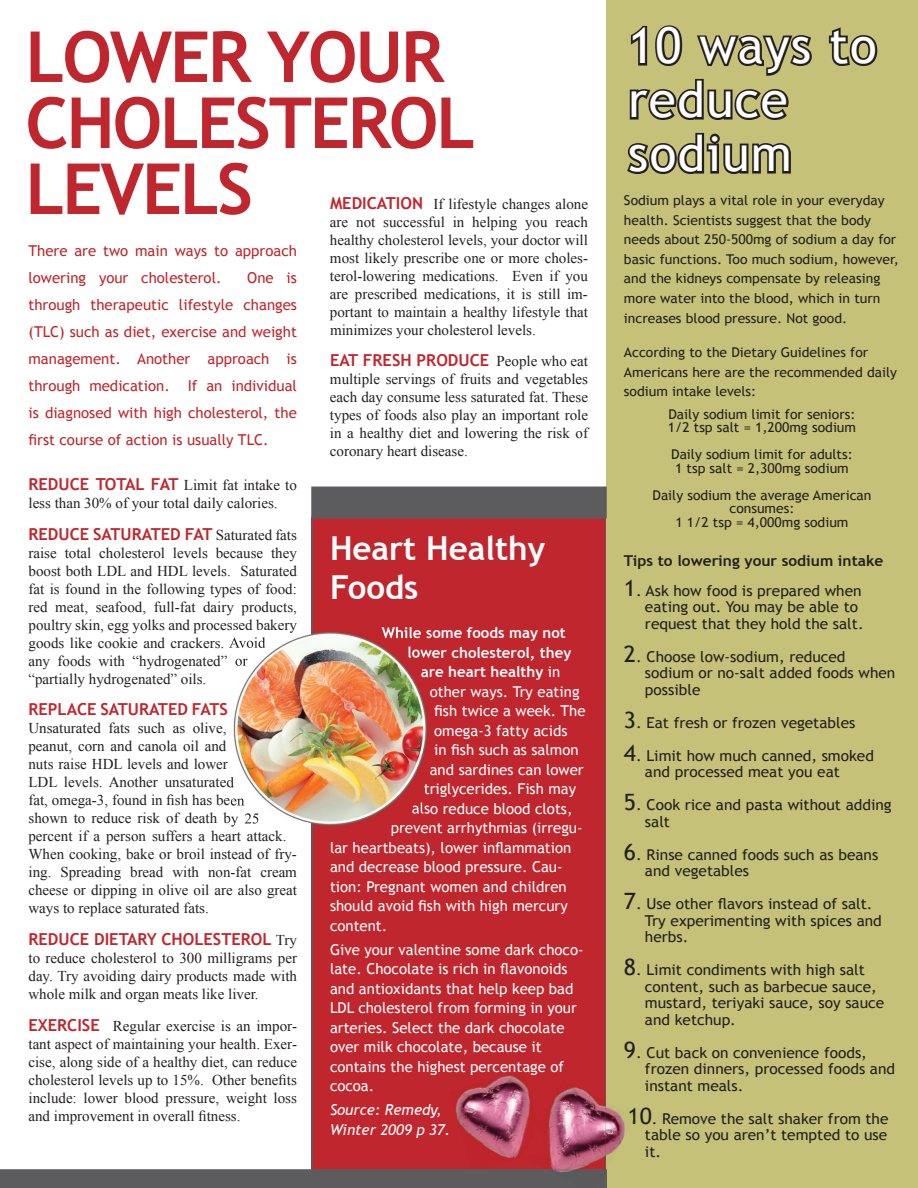
<style>
.page{position:relative;width:918px;height:1188px;background:#fff}
.page>*{position:absolute;margin:0;border:0;box-sizing:border-box;transform-origin:0 0}
.t1{font:700 70.5px/66px "Trebuchet MS";letter-spacing:-.03em;color:#c0262d}
.t2{font:49.5px/54px "Trebuchet MS";letter-spacing:.03em;color:#fff}
.t3{font:700 33px/39.6px "Trebuchet MS";color:#fff}
.t4{font:700 16.5px "Trebuchet MS";color:#c0262d}
.t5{font:15px/18px "Times New Roman";color:#231f20;text-align:justify}
.t6{font:15px/16.5px "Trebuchet MS";color:#231f20}
.t7{font:15px/19.5px "Trebuchet MS";color:#fff}
.t8{font:15px/27px "Trebuchet MS";color:#c0262d}
.t9{font:700 15px "Trebuchet MS";color:#fff}
.t10{font:700 15px "Trebuchet MS";color:#231f20}
.t11{font:italic 15px/19.5px "Trebuchet MS";color:#fff}
.t12{font:13.5px/19.5px "Trebuchet MS";color:#231f20}
.s1{font-family:"Trebuchet MS";font-weight:700;font-size:16.5px;color:#c0262d}
.s2{font-family:"Times New Roman";font-weight:400;font-size:15px;color:#231f20}
.s3{font-weight:400}
.s4{font-size:22.5px}
</style>
<div class="page">
<div style="left:311px;top:518px;width:295px;height:651px;background:#c0262d"></div>
<div style="left:606px;top:0;width:312px;height:1188px;background:#c5c178"></div>
<svg style="left:828px;top:27px;width:50px;height:39px"></svg>
<svg style="left:629px;top:25px;width:183px;height:95px"></svg>
<svg style="left:627px;top:133px;width:164px;height:41px"></svg>
<img style="left:233px;top:630px;width:196px;height:197px">
<img style="left:233px;top:630px;width:64px;height:3px">
<img style="left:231px;top:637px;width:34px;height:14px">
<img style="left:233px;top:655px;width:15px;height:14px">
<svg style="left:231px;top:777px;width:3px;height:11px"></svg>
<img style="left:231px;top:795px;width:13px;height:14px">
<img style="left:231px;top:813px;width:28px;height:14px">
<img style="left:382px;top:630px;width:47px;height:11px">
<img style="left:409px;top:646px;width:20px;height:15px">
<img style="left:421px;top:666px;width:8px;height:14px">
<img style="left:424px;top:783px;width:5px;height:14px">
<img style="left:412px;top:803px;width:17px;height:13px">
<img style="left:392px;top:822px;width:37px;height:5px">
<div style="left:312px;top:487px;width:294px;height:31px;background:#5c5c5f"></div>
<img style="left:539px;top:1079px;width:66px;height:90px">
<img style="left:605px;top:1101px;width:1px;height:68px">
<img style="left:606px;top:1106px;width:20px;height:50px">
<img style="left:449px;top:1075px;width:90px;height:94px">
<img style="left:510px;top:1071px;width:15px;height:4px">
<div style="left:0;top:1169px;width:607px;height:19px;background:#5c5c5f"></div>
<img style="left:522px;top:1125px;width:24px;height:33px">
<h1 class="t1" style="left:25px;top:24px;width:451px">LOWER YOUR<br>CHOLESTEROL<br>LEVELS</h1>
<p class="t8" style="left:28px;top:237px;width:270px">There are two main ways to approach lowering your cholesterol.</p>
<p class="t5" style="left:330px;top:194px;width:260px"><span class="s1">MEDICATION</span> If lifestyle changes alone are not successful in helping you reach healthy cholesterol levels, your doctor will most likely prescribe one or more choles&shy;terol-lowering medications. Even if you are prescribed medications, it is still im&shy;portant to maintain a healthy lifestyle that minimizes your cholesterol levels.</p>
<p class="t4" style="left:330px;top:350px;width:260px">EAT FRESH PRODUCE <span class="s2">People who eat</span></p>
<p class="t5" style="left:330px;top:370px;width:260px">multiple servings of fruits and vegetables each day consume less saturated fat. These types of foods also play an important role in a healthy diet and lowering the risk of coronary heart disease.</p>
<p class="t8" style="left:28px;top:264px;width:270px;text-align:justify;text-indent:219px">One is through therapeutic lifestyle changes (TLC) such as diet, exercise and weight management. Another approach is through medication. If an individual is diagnosed with high cholesterol, the first course of action is usually TLC.</p>
<p class="t5" style="left:28px;top:476px;width:270px"><span class="s1">REDUCE TOTAL FAT</span> Limit fat intake to less than 30% of your total daily calories.</p>
<p class="t4" style="left:28px;top:523px;width:270px">REDUCE SATURATED FAT <span class="s2">Saturated fats</span></p>
<p class="t5" style="left:28px;top:543px;width:270px;text-align:left">raise total cholesterol levels because they boost both LDL and HDL levels. Saturated fat is found in the following types of food: red meat, seafood, full-fat dairy products, poultry skin, egg yolks and processed bakery goods like cookie and crackers. Avoid<br>any foods with “hydrogenated” or “partially hydrogenated” oils.</p>
<p class="t4" style="left:28px;top:699px;width:201px">REPLACE SATURATED FATS</p>
<p class="t5" style="left:28px;top:719px;width:270px;text-align:left">Unsaturated fats such as olive,<br>peanut, corn and canola oil and<br>nuts raise HDL levels and lower<br>LDL levels. Another unsaturated<br>fat, omega-3, found in fish has been<br>shown to reduce risk of death by 25 percent if a person suffers a heart attack.<br>When cooking, bake or broil instead of fry&shy;ing. Spreading bread with non-fat cream cheese or dipping in olive oil are also great ways to replace saturated fats.</p>
<p class="t4" style="left:28px;top:929px;width:270px">REDUCE DIETARY CHOLESTEROL <span class="s2">Try</span></p>
<p class="t5" style="left:29px;top:949px;width:270px">to reduce cholesterol to 300 milligrams per day. Try avoiding dairy products made with whole milk and organ meats like liver.</p>
<p class="t5" style="left:28px;top:1017px;width:270px"><span class="s1">EXERCISE</span> Regular exercise is an impor&shy;tant aspect of maintaining your health. Exer&shy;cise, along side of a healthy diet, can reduce cholesterol levels up to 15%. Other benefits include: lower blood pressure, weight loss and improvement in overall fitness.</p>
<h3 class="t3" style="left:330px;top:528px;width:217px">Heart Healthy<br>Foods</h3>
<p class="t9" style="left:382px;top:623px;width:186px">While some foods may not</p>
<p class="t9" style="left:407px;top:643px;width:166px">lower cholesterol, they</p>
<p class="t9" style="left:421px;top:662px;width:141px">are heart healthy <span class="s3">in</span></p>
<p class="t7" style="left:430px;top:682px;width:151px">other ways. Try eating</p>
<p class="t7" style="left:434px;top:701px;width:153px">fish twice a week. The</p>
<p class="t7" style="left:434px;top:721px;width:135px">omega-3 fatty acids</p>
<p class="t7" style="left:434px;top:740px;width:146px">in fish such as salmon</p>
<p class="t7" style="left:430px;top:760px;width:155px">and sardines can lower</p>
<p class="t7" style="left:424px;top:779px;width:154px">triglycerides. Fish may</p>
<p class="t7" style="left:412px;top:799px;width:162px">also reduce blood clots,</p>
<p class="t7" style="left:391px;top:818px;width:193px">prevent arrhythmias (irregu-</p>
<p class="t7" style="left:330px;top:838px;width:243px">lar heartbeats), lower inflammation</p>
<p class="t7" style="left:330px;top:857px;width:234px">and decrease blood pressure. Cau-</p>
<p class="t7" style="left:330px;top:877px;width:238px">tion: Pregnant women and children</p>
<p class="t7" style="left:330px;top:896px;width:239px">should avoid fish with high mercury</p>
<p class="t7" style="left:330px;top:916px;width:59px">content.</p>
<p class="t7" style="left:330px;top:940px;width:255px">Give your valentine some dark choco&shy;late. Chocolate is rich in flavonoids and antioxidants that help keep bad<br>LDL cholesterol from forming in your arteries. Select the dark chocolate over milk chocolate, because it contains the highest percentage of cocoa.</p>
<p class="t11" style="left:330px;top:1100px;width:122px">Source: Remedy,<br>Winter 2009 p 37.</p>
<h2 class="t2" style="left:628px;top:20px;width:250px">10 ways to reduce sodium</h2>
<p class="t12" style="left:624px;top:191px;width:276px">Sodium plays a vital role in your everyday health. Scientists suggest that the body needs about 250-500mg of sodium a day for basic functions. Too much sodium, however, and the kidneys compensate by releasing more water into the blood, which in turn increases blood pressure. Not good.</p>
<p class="t12" style="left:624px;top:343px;width:275px">According to the Dietary Guidelines for<br>Americans here are the recommended daily sodium intake levels:</p>
<p class="t12" style="left:668px;top:407px;width:190px;line-height:13.5px">Daily sodium limit for seniors:<br>1/2 tsp salt = 1,200mg sodium</p>
<p class="t12" style="left:671px;top:448px;width:183px;line-height:13.5px">Daily sodium limit for adults:<br>1 tsp salt = 2,300mg sodium</p>
<p class="t12" style="left:652px;top:488px;width:221px;line-height:13.5px;text-align:center">Daily sodium the average American consumes:<br>1 1/2 tsp = 4,000mg sodium</p>
<p class="t10" style="left:624px;top:551px;width:261px">Tips to lowering your sodium intake</p>
<p class="t6" style="left:645px;top:582px;width:220px;text-indent:-21px"><span class="s4">1</span>. Ask how food is prepared when eating out. You may be able to request that they hold the salt.</p>
<p class="t6" style="left:645px;top:648px;width:252px;text-indent:-21px"><span class="s4">2</span>. Choose low-sodium, reduced sodium or no-salt added foods when possible</p>
<p class="t6" style="left:624px;top:714px;width:233px"><span class="s4">3</span>. Eat fresh or frozen vegetables</p>
<p class="t6" style="left:645px;top:747px;width:230px;text-indent:-21px"><span class="s4">4</span>. Limit how much canned, smoked and processed meat you eat</p>
<p class="t6" style="left:645px;top:797px;width:248px;text-indent:-21px"><span class="s4">5</span>. Cook rice and pasta without adding salt</p>
<p class="t6" style="left:645px;top:846px;width:235px;text-indent:-21px"><span class="s4">6</span>. Rinse canned foods such as beans and vegetables</p>
<p class="t6" style="left:645px;top:896px;width:238px;text-indent:-21px"><span class="s4">7</span>. Use other flavors instead of salt.<br>Try experimenting with spices and herbs.</p>
<p class="t6" style="left:645px;top:962px;width:241px;text-indent:-21px"><span class="s4">8</span>. Limit condiments with high salt content, such as barbecue sauce, mustard, teriyaki sauce, soy sauce and ketchup.</p>
<p class="t6" style="left:645px;top:1044px;width:252px;text-indent:-21px"><span class="s4">9</span>. Cut back on convenience foods, frozen dinners, processed foods and instant meals.</p>
<p class="t6" style="left:645px;top:1110px;width:245px;text-align:justify;text-indent:-17px"><span class="s4">10</span>. Remove the salt shaker from the table so you aren’t tempted to use it.</p>
</div>
